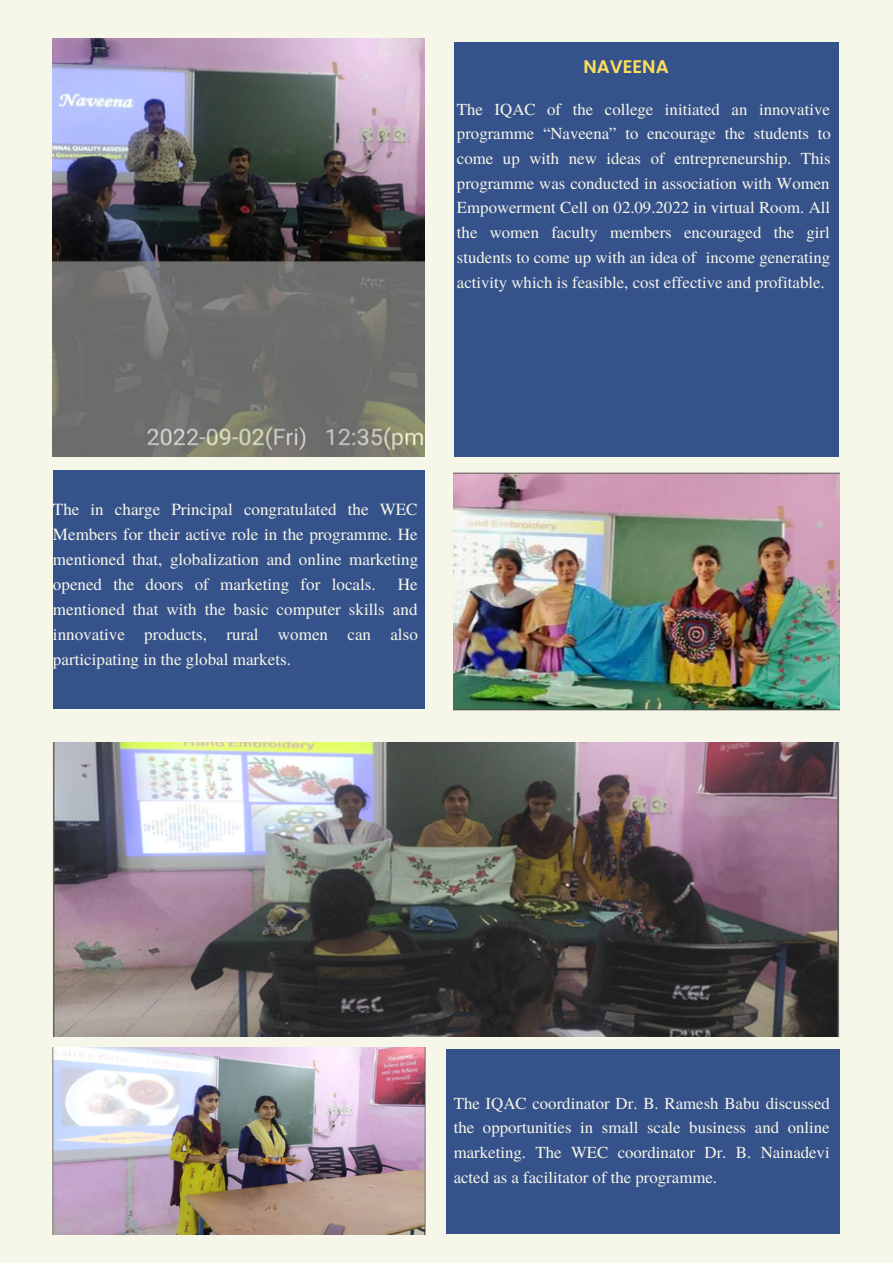
<style>
.page{position:relative;width:893px;height:1264px;background:#fff}
.page>*{position:absolute;margin:0;border:0;box-sizing:border-box;transform-origin:0 0}
.t1{font:600 18.3px "Poppins";color:#ffde59}
.t2{font:17.1px/25px "Te X Gyre Termes";color:#f6f6e9;text-align:justify}
.t3{font:16.8px/24.8px "Te X Gyre Termes";color:#f6f6e9;text-align:justify}
</style>
<div class="page">
<div style="left:0;top:0;width:892px;height:1262px;background:#f6f6e9"></div>
<img style="left:53px;top:38px;width:372px;height:419px">
<div style="left:453px;top:43px;width:385px;height:414px;background:#36528b"></div>
<img style="left:453px;top:472px;width:386px;height:238px">
<img style="left:53px;top:742px;width:786px;height:294px">
<div style="left:53px;top:470px;width:372px;height:238px;background:#36528b"></div>
<img style="left:53px;top:1047px;width:372px;height:187px">
<div style="left:446px;top:1049px;width:393px;height:184px;background:#36528b"></div>
<p class="t1" style="left:583px;top:53px;width:87px">NAVEENA</p>
<p class="t3" style="left:457px;top:96px;width:375px">The IQAC of the college initiated an innovative programme “Naveena” to encourage the students to come up with new ideas of entrepreneurship. This programme was conducted in association with Women Empowerment Cell on 02.09.2022 in virtual Room. All the women faculty members encouraged the girl students to come up with an idea of income generating activity which is feasible, cost effective and profitable.</p>
<p class="t2" style="left:53px;top:495px;width:367px">The in charge Principal congratulated the WEC Members for their active role in the programme. He mentioned that, globalization and online marketing opened the doors of marketing for locals.</p>
<p class="t2" style="left:53px;top:571px;width:366px;text-indent:345px">He mentioned that with the basic computer skills and innovative products, rural women can also participating in the global markets.</p>
<p class="t3" style="left:453px;top:1089px;width:378px">The IQAC coordinator Dr. B. Ramesh Babu discussed the opportunities in small scale business and online marketing. The WEC coordinator Dr. B. Nainadevi acted as a facilitator of the programme.</p>
</div>
